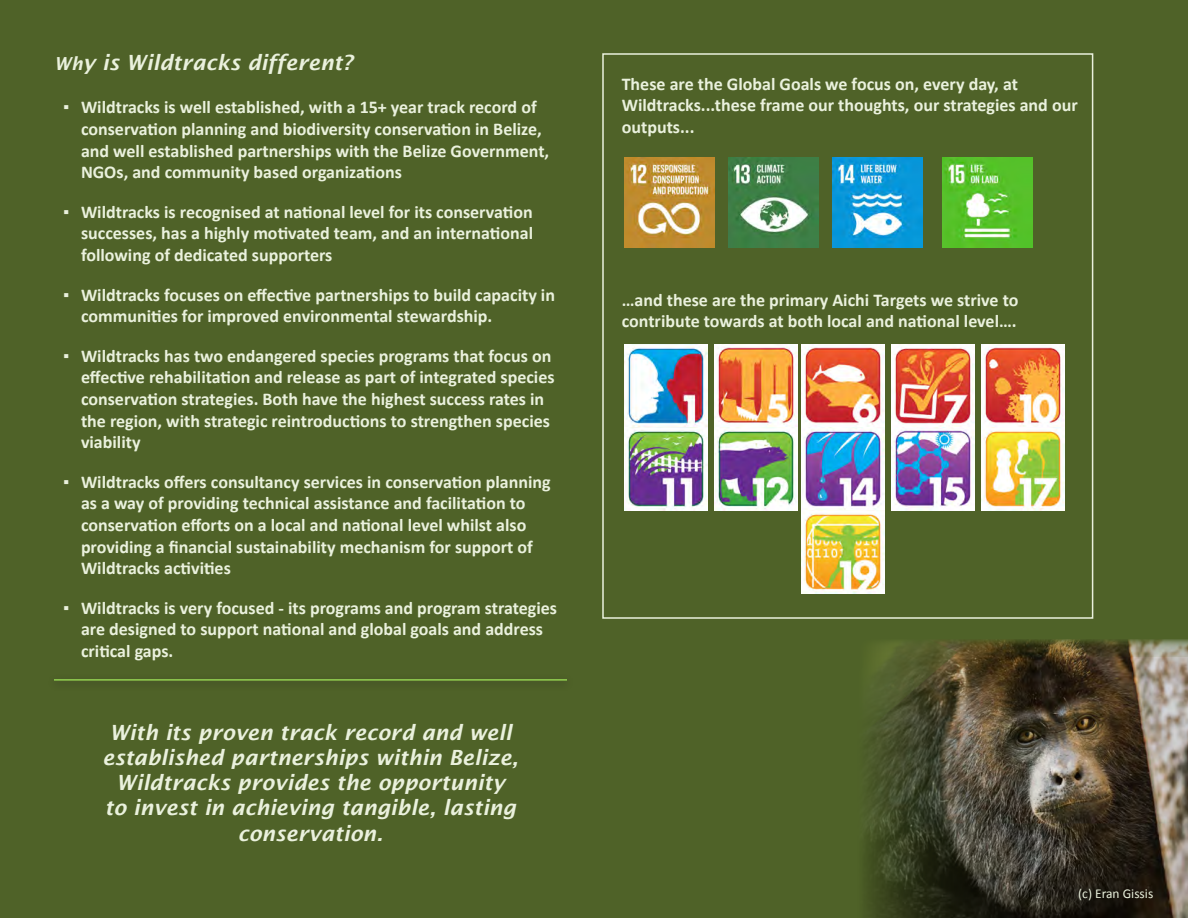
<style>
.page{position:relative;width:1188px;height:918px;background:#4f6228}
.page>*{position:absolute;margin:0;border:0;box-sizing:border-box;transform-origin:0 0}
.t1{font:italic 600 21px/25.2px "Lucida Sans";color:#eaf1dd;text-align:center}
.t2{font:700 18px/21.6px "Calibri";color:#eaf1dd}
.t3{font:13.5px "Calibri";color:#eaf1dd}
.s1{font-size:18px}
</style>
<div class="page">
<img style="left:624px;top:158px;width:90px;height:90px">
<img style="left:833px;top:158px;width:90px;height:90px">
<img style="left:729px;top:158px;width:90px;height:90px">
<img style="left:943px;top:158px;width:90px;height:90px">
<img style="left:624px;top:344px;width:83px;height:167px">
<img style="left:981px;top:344px;width:84px;height:167px">
<img style="left:891px;top:344px;width:84px;height:167px">
<img style="left:801px;top:344px;width:84px;height:250px">
<img style="left:714px;top:344px;width:83px;height:167px">
<div style="left:47px;top:674px;width:527px;height:18px;background:#4c5e27"></div>
<hr style="left:54px;top:679px;width:513px;height:2px;background:#92d050">
<img style="left:864px;top:657px;width:324px;height:261px">
<svg style="left:958px;top:610px;width:230px;height:47px"></svg>
<svg style="left:864px;top:641px;width:94px;height:93px"></svg>
<div style="left:602px;top:53px;width:491px;height:566px;border:2px solid #eaf1dd"></div>
<p class="t1" style="left:54px;top:50px;width:300px"><span class="s1">Wh</span>y is Wildtracks different?</p>
<p class="t2" style="left:81px;top:97px;width:470px;text-indent:-18px">▪ Wildtracks is well established, with a 15+ year track record of conservation planning and biodiversity conservation in Belize, and well established partnerships with the Belize Government, NGOs, and community based organizations</p>
<p class="t2" style="left:81px;top:201px;width:454px;text-align:justify;text-indent:-18px">▪ Wildtracks is recognised at national level for its conservation successes, has a highly motivated team, and an international following of dedicated supporters</p>
<p class="t2" style="left:81px;top:284px;width:476px;text-indent:-18px">▪ Wildtracks focuses on effective partnerships to build capacity in communities for improved environmental stewardship.</p>
<p class="t2" style="left:81px;top:345px;width:475px;text-indent:-18px">▪ Wildtracks has two endangered species programs that focus on effective rehabilitation and release as part of integrated species conservation strategies. Both have the highest success rates in the region, with strategic reintroductions to strengthen species viability</p>
<p class="t2" style="left:81px;top:471px;width:471px;text-indent:-18px">▪ Wildtracks offers consultancy services in conservation planning as a way of providing technical assistance and facilitation to conservation efforts on a local and national level whilst also providing a financial sustainability mechanism for support of Wildtracks activities</p>
<p class="t2" style="left:81px;top:597px;width:478px;text-indent:-18px">▪ Wildtracks is very focused - its programs and program strategies are designed to support national and global goals and address critical gaps.</p>
<p class="t1" style="left:102px;top:720px;width:418px">With its proven track record and well established partnerships within Belize, Wildtracks provides the opportunity<br>to invest in achieving tangible, lasting conservation.</p>
<p class="t2" style="left:622px;top:73px;width:458px">These are the Global Goals we focus on, every day, at<br>Wildtracks...these frame our thoughts, our strategies and our outputs...</p>
<p class="t2" style="left:622px;top:289px;width:398px">…and these are the primary Aichi Targets we strive to contribute towards at both local and national level….</p>
<p class="t3" style="left:1078px;top:885px;width:77px">(c) Eran Gissis</p>
</div>
